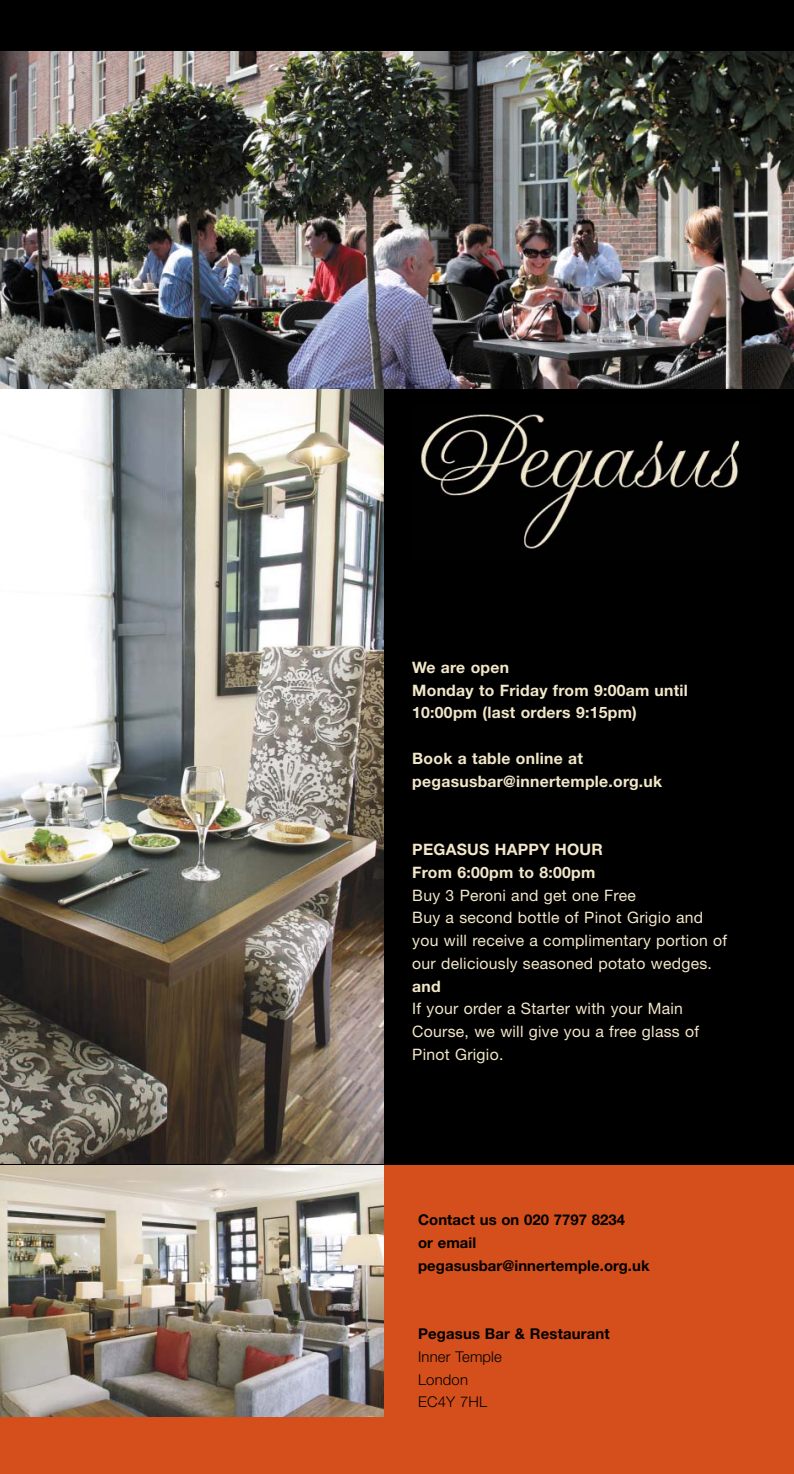
<style>
.page{position:relative;width:794px;height:1474px;background:#fff}
.page>*{position:absolute;margin:0;border:0;box-sizing:border-box;transform-origin:0 0}
.t1{font:15.75px/22.8px "Helvetica Neue";letter-spacing:.015em;color:#f2e7c9}
.t2{font:700 15.75px/22.8px "Helvetica Neue";letter-spacing:.015em;color:#f2e7c9}
.t3{font:700 14.88px/22.8px "Helvetica Neue";letter-spacing:.005em;color:#000}
.t4{font:300 14.88px/22.8px "Helvetica Neue";letter-spacing:.01em;color:#000}
</style>
<div class="page">
<div style="left:0;top:1px;width:793px;height:1472px;background:#000"></div>
<img style="left:0;top:389px;width:383px;height:774px">
<div style="left:0;top:1165px;width:793px;height:308px;background:#d44f1b"></div>
<img style="left:0;top:1165px;width:383px;height:250px">
<img style="left:0;top:51px;width:793px;height:338px">
<img style="left:421px;top:414px;width:319px;height:135px">
<p class="t2" style="left:412px;top:657px;width:277px">We are open<br>Monday to Friday from 9:00am until<br>10:00pm (last orders 9:15pm)</p>
<p class="t2" style="left:412px;top:748px;width:251px">Book a table online at pegasusbar@innertemple.org.uk</p>
<p class="t2" style="left:412px;top:839px;width:192px">PEGASUS HAPPY HOUR<br>From 6:00pm to 8:00pm</p>
<p class="t1" style="left:412px;top:885px;width:316px">Buy 3 Peroni and get one Free<br>Buy a second bottle of Pinot Grigio and you will receive a complimentary portion of our deliciously seasoned potato wedges.</p>
<p class="t2" style="left:412px;top:976px;width:30px">and</p>
<p class="t1" style="left:412px;top:999px;width:288px">If your order a Starter with your Main<br>Course, we will give you a free glass of<br>Pinot Grigio.</p>
<p class="t3" style="left:418px;top:1209px;width:233px">Contact us on 020 7797 8234<br>or email pegasusbar@innertemple.org.uk</p>
<p class="t3" style="left:418px;top:1323px;width:193px">Pegasus Bar &amp; Restaurant</p>
<p class="t4" style="left:418px;top:1346px;width:85px">Inner Temple<br>London<br>EC4Y 7HL</p>
</div>
